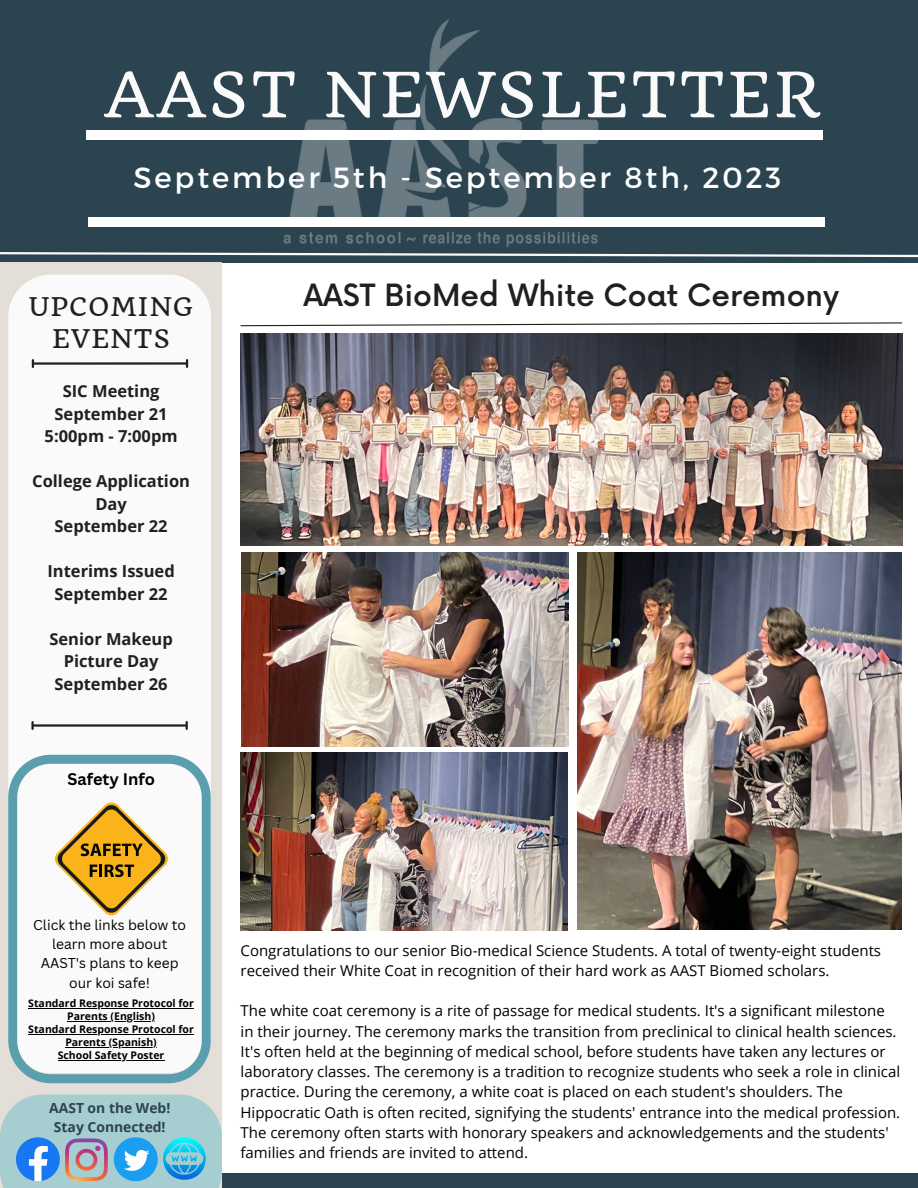
<style>
.page{position:relative;width:918px;height:1188px;background:#fff}
.page>*{position:absolute;margin:0;border:0;box-sizing:border-box;transform-origin:0 0}
.t1{font:60.75px "Quando";letter-spacing:.05em;color:#fafafa}
.t2{font:500 29.85px "Now";color:#231f20}
.t3{font:29.1px "Montserrat";letter-spacing:.1em;color:#fff}
.t4{font:25.05px/31.5px "Quando";letter-spacing:.05em;color:#231f20;text-align:center}
.t5{font:700 16.5px/22.5px "Open Sans";color:#231f20;text-align:center}
.t6{font:700 16.35px "Canva Sans";color:#000}
.t7{font:15px/20.2px "Open Sans";color:#000}
.t8{font:13.95px/19.2px "Canva Sans";color:#000;text-align:center}
.t9{font:700 13.95px "Open Sans";color:#2c4450}
.t10{font:700 10.5px/13.2px "Open Sans";color:#000;text-align:center}
</style>
<div class="page">
<div style="left:384px;top:0;width:534px;height:262px;background:#2c4450"></div>
<div style="left:0;top:0;width:543px;height:262px;background:#2c4450"></div>
<svg style="left:0;top:252px;width:918px;height:6px"></svg>
<div style="left:211px;top:1173px;width:707px;height:15px;background:#2c4450"></div>
<div style="left:0;top:262px;width:222px;height:926px;background:#e3dfd8"></div>
<img style="left:268px;top:20px;width:345px;height:227px">
<div style="left:87px;top:131px;width:736px;height:9px;background:#fff"></div>
<div style="left:88px;top:217px;width:736px;height:9px;background:#fff"></div>
<div style="left:8px;top:275px;width:203px;height:480px;background:#fafafa"></div>
<hr style="left:34px;top:362px;width:152px;height:3px;background:#231f20">
<svg style="left:32px;top:360px;width:2px;height:7px"></svg>
<svg style="left:186px;top:360px;width:2px;height:7px"></svg>
<hr style="left:34px;top:724px;width:152px;height:3px;background:#231f20">
<svg style="left:31px;top:722px;width:3px;height:7px"></svg>
<svg style="left:186px;top:722px;width:2px;height:7px"></svg>
<svg style="left:240px;top:322px;width:662px;height:5px"></svg>
<svg style="left:0;top:1094px;width:222px;height:94px;background:#96c2d2"></svg>
<svg style="left:8px;top:755px;width:203px;height:328px;background:#dfeaec"></svg>
<svg style="left:54px;top:802px;width:115px;height:114px;background:#dcbf7e"></svg>
<img style="left:241px;top:333px;width:661px;height:213px">
<img style="left:241px;top:553px;width:327px;height:193px">
<img style="left:241px;top:752px;width:327px;height:178px">
<img style="left:578px;top:553px;width:324px;height:376px">
<hr style="left:28px;top:1008px;width:166px;height:1px;background:#000">
<hr style="left:67px;top:1021px;width:88px;height:1px;background:#000">
<hr style="left:28px;top:1034px;width:166px;height:1px;background:#000">
<hr style="left:65px;top:1047px;width:92px;height:1px;background:#000">
<hr style="left:58px;top:1060px;width:107px;height:1px;background:#000">
<p class="t1" style="left:104px;top:57px;width:717px">AAST NEWSLETTER</p>
<p class="t3" style="left:133px;top:159px;width:649px">September 5th - September 8th, 2023</p>
<p class="t4" style="left:29px;top:292px;width:165px">UPCOMING<br>EVENTS</p>
<p class="t5" style="left:63px;top:380px;width:98px">SIC Meeting</p>
<p class="t5" style="left:55px;top:402px;width:115px">September 21</p>
<p class="t5" style="left:45px;top:425px;width:134px">5:00pm - 7:00pm</p>
<p class="t5" style="left:32px;top:470px;width:159px">College Application<br>Day</p>
<p class="t5" style="left:55px;top:515px;width:115px">September 22</p>
<p class="t5" style="left:48px;top:560px;width:129px">Interims Issued</p>
<p class="t5" style="left:55px;top:582px;width:115px">September 22</p>
<p class="t5" style="left:49px;top:627px;width:125px">Senior Makeup<br>Picture Day</p>
<p class="t5" style="left:55px;top:672px;width:115px">September 26</p>
<p class="t6" style="left:67px;top:768px;width:89px">Safety Info</p>
<p class="t2" style="left:303px;top:279px;width:537px">AAST BioMed White Coat Ceremony</p>
<p class="t8" style="left:33px;top:915px;width:154px">Click the links below to learn more about<br>AAST's plans to keep our koi safe!</p>
<p class="t10" style="left:28px;top:996px;width:167px">Standard Response Protocol for<br>Parents (English)</p>
<p class="t10" style="left:28px;top:1022px;width:167px">Standard Response Protocol for<br>Parents (Spanish)</p>
<p class="t10" style="left:58px;top:1049px;width:108px">School Safety Poster</p>
<p class="t9" style="left:49px;top:1098px;width:123px">AAST on the Web!</p>
<p class="t9" style="left:54px;top:1117px;width:113px">Stay Connected!</p>
<p class="t7" style="left:241px;top:940px;width:642px">Congratulations to our senior Bio-medical Science Students. A total of twenty-eight students received their White Coat in recognition of their hard work as AAST Biomed scholars.</p>
<p class="t7" style="left:241px;top:1000px;width:661px">The white coat ceremony is a rite of passage for medical students. It's a significant milestone in their journey. The ceremony marks the transition from preclinical to clinical health sciences.<br>It's often held at the beginning of medical school, before students have taken any lectures or laboratory classes. The ceremony is a tradition to recognize students who seek a role in clinical practice. During the ceremony, a white coat is placed on each student's shoulders. The Hippocratic Oath is often recited, signifying the students' entrance into the medical profession.<br>The ceremony often starts with honorary speakers and acknowledgements and the students' families and friends are invited to attend.</p>
</div>
